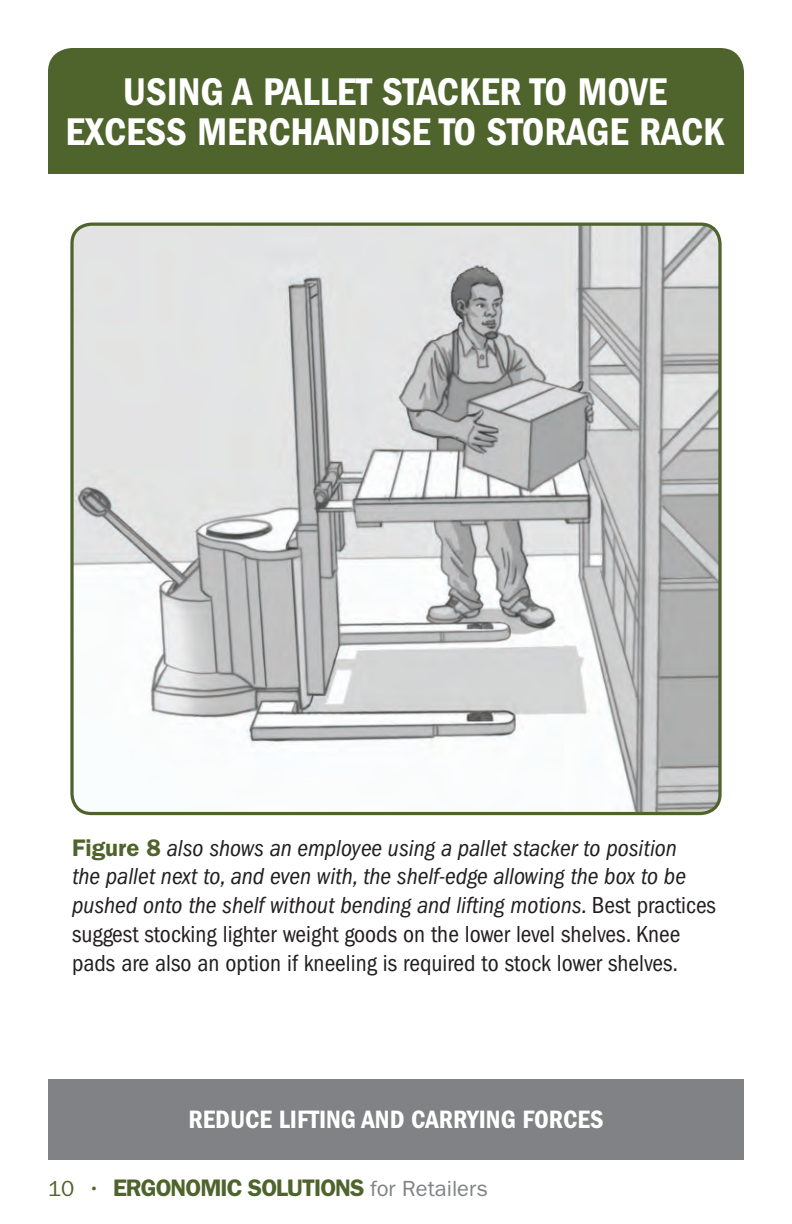
<style>
.page{position:relative;width:792px;height:1224px;background:#fff}
.page>*{position:absolute;margin:0;border:0;box-sizing:border-box;transform-origin:0 0}
.t1{font:40px/40px "ITC Franklin Gothic Std Dm Cd";color:#fff;text-align:center}
.t2{font:26px "ITC Franklin Gothic Std Dm Cd";color:#fff}
.P-12pt{font:italic condensed 24px/28.8px "ITC Franklin Gothic Std";color:#231f20}
.t3{font:600 24px "ITC Franklin Gothic Std";letter-spacing:-.04em;color:#4f642c}
.s1{font-weight:600;font-style:normal;font-stretch:normal;color:#4f642c}
.s2{font-style:normal}
.s3{font-weight:400;font-size:22px}
.s4{font-weight:400;font-size:22px;color:#808285}
</style>
<div class="page">
<img style="left:74px;top:224px;width:644px;height:590px">
<div style="left:70px;top:223px;width:652px;height:592px;border:3px solid #4f642c;border-radius:19px"></div>
<div style="left:48px;top:48px;width:696px;height:126px;background:#4f642c"></div>
<div style="left:48px;top:1079px;width:696px;height:80px;background:#808285"></div>
<h1 class="t1" style="left:66px;top:72px;width:660px">USING A PALLET STACKER TO MOVE<br>EXCESS MERCHANDISE TO STORAGE RACK</h1>
<p class="P-12pt" style="left:72px;top:834px;width:646px"><span class="s1">Figure 8</span> also shows an employee using a pallet stacker to position<br>the pallet next to, and even with, the shelf-edge allowing the box to be pushed onto the shelf without bending and lifting motions. <span class="s2">Best practices suggest stocking lighter weight goods on the lower level shelves. Knee pads are also an option if kneeling is required to stock lower shelves.</span></p>
<p class="t2" style="left:188px;top:1104px;width:417px">REDUCE LIFTING AND CARRYING FORCES</p>
<p class="t3" style="left:48px;top:1174px;width:441px"><span class="s3">10 •</span> ERGONOMIC SOLUTIONS <span class="s4">for Retailers</span></p>
</div>
